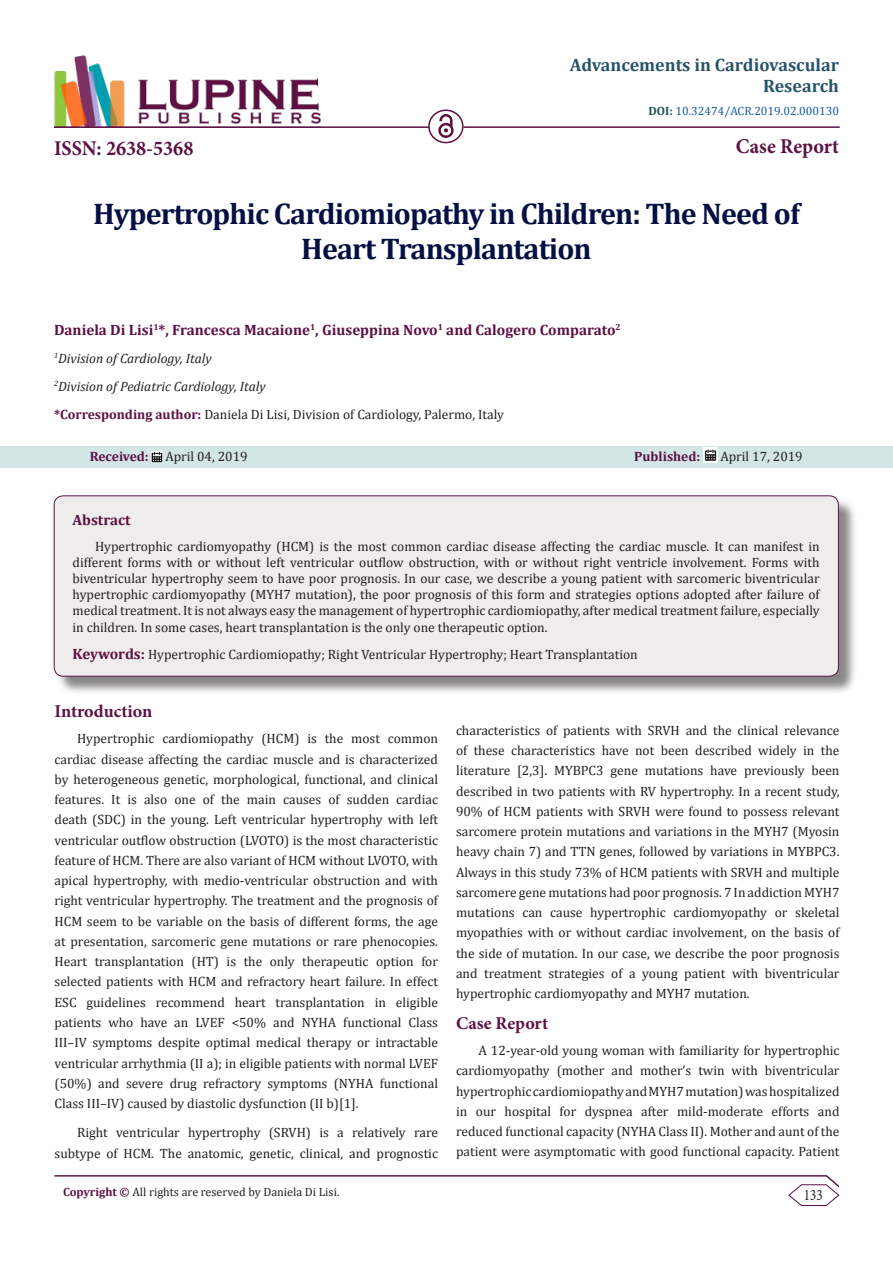
<style>
.page{position:relative;width:893px;height:1263px;background:#fff}
.page>*{position:absolute;margin:0;border:0;box-sizing:border-box;transform-origin:0 0}
.t1{font:700 30px/34.5px "Cambria";letter-spacing:-.03em;color:#041043;text-align:center}
.t2{font:700 21px "Minion Pro";color:#5c1043;scale:.96 1}
.t3{font:700 18px/21.6px "Cambria";color:#27536a;text-align:right}
.t4{font:700 18px "Minion Pro";color:#5c1043}
.t5{font:15.75px "Minion Pro";color:#231f20;scale:.83 1}
.t6{font:700 15px "Cambria";color:#5c1043}
.t7{font:13.5px/20.2px "Cambria";color:#231f20;text-align:justify}
.t8{font:italic 13.5px "Cambria";color:#231f20}
.t9{font:700 13.5px "Cambria";color:#5c1043}
.t10{font:12px "Cambria";color:#231f20}
.t11{font:12px "Cambria";color:#175d9e}
.s1{font-weight:700;color:#1e5050}
.s2{font-weight:700;color:#5c1043}
.s3{font-weight:700;font-size:15px;color:#5c1043}
</style>
<div class="page">
<hr style="left:54px;top:1175px;width:773px;height:1px;background:#5c1043">
<svg style="left:788px;top:1175px;width:52px;height:31px"></svg>
<img style="left:54px;top:55px;width:267px;height:71px">
<hr style="left:54px;top:126px;width:375px;height:2px;background:#5c1043">
<img style="left:438px;top:115px;width:15px;height:23px">
<div style="left:0;top:446px;width:893px;height:22px;background:#d2e6e6"></div>
<svg style="left:152px;top:452px;width:10px;height:10px"></svg>
<img style="left:703px;top:448px;width:14px;height:14px">
<div style="left:428px;top:109px;width:36px;height:34px;border:2px solid #5c1043;border-radius:50%"></div>
<hr style="left:464px;top:126px;width:376px;height:2px;background:#5c1043">
<div style="left:56px;top:498px;width:801px;height:197px;background:#231f20;opacity:.54"></div>
<div style="left:54px;top:496px;width:784px;height:180px;background:#efedec;border-radius:9px"></div>
<div style="left:54px;top:495px;width:785px;height:181px;border:1px solid #5c1043;border-radius:9px"></div>
<p class="t3" style="left:570px;top:53px;width:271px">Advancements in Cardiovascular<br>Research</p>
<p class="t2" style="left:54px;top:134px;width:147px">ISSN: 2638-5368</p>
<p class="t11" style="left:648px;top:104px;width:192px"><span class="s1">DOI:</span> 10.32474/ACR.2019.02.000130</p>
<p class="t2" style="left:736px;top:131px;width:109px">Case Report</p>
<p class="t1" style="left:93px;top:196px;width:708px">Hypertrophic Cardiomiopathy in Children: The Need of<br>Heart Transplantation</p>
<p class="t6" style="left:54px;top:319px;width:568px">Daniela Di Lisi<sup>1</sup>*, Francesca Macaione<sup>1</sup>, Giuseppina Novo<sup>1</sup> and Calogero Comparato<sup>2</sup></p>
<p class="t8" style="left:54px;top:348px;width:159px"><sup>1</sup>Division of Cardiology, Italy</p>
<p class="t8" style="left:54px;top:377px;width:213px"><sup>2</sup>Division of Pediatric Cardiology, Italy</p>
<p class="t7" style="left:54px;top:404px;width:451px"><span class="s2">*Corresponding author:</span> Daniela Di Lisi, Division of Cardiology, Palermo, Italy</p>
<p class="t7" style="left:90px;top:446px;width:159px"><span class="s2">Received:</span> April 04, 2019</p>
<p class="t9" style="left:634px;top:447px;width:67px">Published:</p>
<p class="t7" style="left:720px;top:446px;width:84px">April 17, 2019</p>
<p class="t6" style="left:73px;top:510px;width:60px">Abstract</p>
<p class="t7" style="left:73px;top:538px;width:749px;line-height:16.2px;text-indent:22px">Hypertrophic cardiomyopathy (HCM) is the most common cardiac disease affecting the cardiac muscle. It can manifest in different forms with or without left ventricular outflow obstruction, with or without right ventricle involvement. Forms with biventricular hypertrophy seem to have poor prognosis. In our case, we describe a young patient with sarcomeric biventricular hypertrophic cardiomyopathy (MYH7 mutation), the poor prognosis of this form and strategies options adopted after failure of medical treatment. It is not always easy the management of hypertrophic cardiomiopathy, after medical treatment failure, especially in children. In some cases, heart transplantation is the only one therapeutic option.</p>
<p class="t7" style="left:73px;top:645px;width:567px"><span class="s3">Keywords:</span> Hypertrophic Cardiomiopathy; Right Ventricular Hypertrophy; Heart Transplantation</p>
<p class="t4" style="left:55px;top:699px;width:99px">Introduction</p>
<p class="t7" style="left:55px;top:729px;width:385px;text-indent:22px">Hypertrophic cardiomiopathy (HCM) is the most common cardiac disease affecting the cardiac muscle and is characterized by heterogeneous genetic, morphological, functional, and clinical features. It is also one of the main causes of sudden cardiac death (SDC) in the young. Left ventricular hypertrophy with left ventricular outflow obstruction (LVOTO) is the most characteristic feature of HCM. There are also variant of HCM without LVOTO, with apical hypertrophy, with medio-ventricular obstruction and with right ventricular hypertrophy. The treatment and the prognosis of HCM seem to be variable on the basis of different forms, the age at presentation, sarcomeric gene mutations or rare phenocopies.<br>Heart transplantation (HT) is the only therapeutic option for selected patients with HCM and refractory heart failure. In effect ESC guidelines recommend heart transplantation in eligible patients who have an LVEF &lt;50% and NYHA functional Class III–IV symptoms despite optimal medical therapy or intractable ventricular arrhythmia (II a); in eligible patients with normal LVEF (50%) and severe drug refractory symptoms (NYHA functional Class III–IV) caused by diastolic dysfunction (II b)[1].</p>
<p class="t7" style="left:55px;top:1122px;width:385px;text-align:right">Right ventricular hypertrophy (SRVH) is a relatively rare subtype of HCM. The anatomic, genetic, clinical, and prognostic</p>
<p class="t7" style="left:456px;top:720px;width:385px">characteristics of patients with SRVH and the clinical relevance of these characteristics have not been described widely in the literature [2,3]. MYBPC3 gene mutations have previously been described in two patients with RV hypertrophy. In a recent study, 90% of HCM patients with SRVH were found to possess relevant sarcomere protein mutations and variations in the MYH7 (Myosin heavy chain 7) and TTN genes, followed by variations in MYBPC3.<br>Always in this study 73% of HCM patients with SRVH and multiple sarcomere gene mutations had poor prognosis. 7 In addiction MYH7 mutations can cause hypertrophic cardiomyopathy or skeletal myopathies with or without cardiac involvement, on the basis of the side of mutation. In our case, we describe the poor prognosis and treatment strategies of a young patient with biventricular hypertrophic cardiomyopathy and MYH7 mutation.</p>
<p class="t4" style="left:456px;top:1010px;width:94px">Case Report</p>
<p class="t7" style="left:456px;top:1040px;width:385px;text-indent:22px">A 12-year-old young woman with familiarity for hypertrophic cardiomyopathy (mother and mother’s twin with biventricular hypertrophic cardiomiopathy and MYH7 mutation) was hospitalized in our hospital for dyspnea after mild-moderate efforts and reduced functional capacity (NYHA Class II). Mother and aunt of the patient were asymptomatic with good functional capacity. Patient</p>
<p class="t10" style="left:63px;top:1185px;width:278px"><span class="s2">Copyright ©</span> All rights are reserved by Daniela Di Lisi.</p>
<p class="t5" style="left:804px;top:1184px;width:24px">133</p>
</div>
